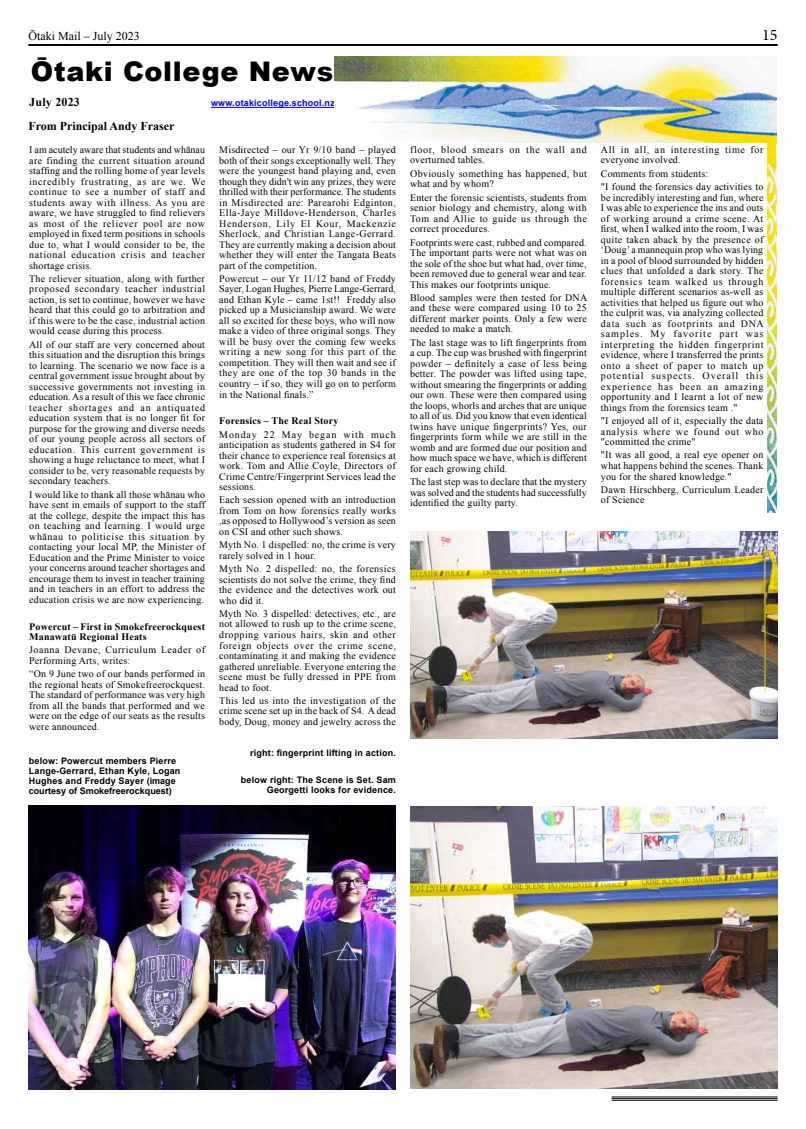
<style>
.page{position:relative;width:806px;height:1129px;background:#fff}
.page>*{position:absolute;margin:0;border:0;box-sizing:border-box;transform-origin:0 0}
.t1{font:900 27px "Arial";letter-spacing:.025em;color:#000}
.t2{font:16px "Minion Pro";color:#000}
.t3{font:700 12px "Times New Roman";color:#000}
.t4{font:12px "Times New Roman";color:#000}
.t5{font:10px/10.5px "Times New Roman";letter-spacing:.015em;color:#000;text-align:justify}
.t6{font:700 10px/10.5px "Times New Roman";letter-spacing:.015em;color:#000}
.t7{font:10px/10.5px "Times New Roman";letter-spacing:.05em;color:#000}
.t8{font:10px/10.5px "Times New Roman";letter-spacing:.035em;color:#000}
.t9{font:10px/10.5px "Times New Roman";letter-spacing:.07em;color:#000}
.t10{font:10px/10.5px "Times New Roman";letter-spacing:.065em;color:#000}
.t11{font:700 9px/10px "Arial";letter-spacing:.02em;color:#000}
.t12{font:700 9px "Arial";letter-spacing:.02em;color:#00f}
</style>
<div class="page">
<hr style="left:611px;top:1096px;width:166px;height:1px;background:#000">
<hr style="left:611px;top:1098px;width:166px;height:1px;background:#000">
<hr style="left:611px;top:1099px;width:166px;height:1px;background:#000">
<hr style="left:28px;top:44px;width:749px;height:2px;background:#000">
<hr style="left:211px;top:107px;width:123px;height:1px;background:#00f">
<img style="left:767px;top:143px;width:9px;height:369px">
<img style="left:334px;top:57px;width:442px;height:86px">
<img style="left:28px;top:805px;width:367px;height:284px">
<img style="left:410px;top:806px;width:367px;height:281px">
<img style="left:410px;top:531px;width:367px;height:207px">
<p class="t4" style="left:28px;top:28px;width:113px">Ōtaki Mail – July 2023</p>
<h2 class="t2" style="left:761px;top:24px;width:17px">15</h2>
<h1 class="t1" style="left:31px;top:51px;width:304px">Ōtaki College News</h1>
<p class="t3" style="left:29px;top:94px;width:52px">July 2023</p>
<p class="t12" style="left:211px;top:97px;width:125px">www.otakicollege.school.nz</p>
<p class="t3" style="left:28px;top:117px;width:148px">From Principal Andy Fraser</p>
<p class="t5" style="left:29px;top:144px;width:177px">I am acutely aware that students and whānau are finding the current situation around staffing and the rolling home of year levels incredibly frustrating, as are we. We continue to see a number of staff and students away with illness. As you are aware, we have struggled to find relievers as most of the reliever pool are now employed in fixed term positions in schools due to, what I would consider to be, the national education crisis and teacher shortage crisis.</p>
<p class="t5" style="left:29px;top:273px;width:177px">The reliever situation, along with further proposed secondary teacher industrial action, is set to continue, however we have heard that this could go to arbitration and if this were to be the case, industrial action would cease during this process.</p>
<p class="t5" style="left:29px;top:339px;width:177px">All of our staff are very concerned about this situation and the disruption this brings to learning. The scenario we now face is a central government issue brought about by successive governments not investing in education. As a result of this we face chronic teacher shortages and an antiquated education system that is no longer fit for purpose for the growing and diverse needs of our young people across all sectors of education. This current government is showing a huge reluctance to meet, what I consider to be, very reasonable requests by secondary teachers.</p>
<p class="t5" style="left:29px;top:489px;width:177px">I would like to thank all those whānau who have sent in emails of support to the staff at the college, despite the impact this has on teaching and learning. I would urge whānau to politicise this situation by contacting your local MP, the Minister of Education and the Prime Minister to voice your concerns around teacher shortages and encourage them to invest in teacher training and in teachers in an effort to address the education crisis we are now experiencing.</p>
<p class="t6" style="left:29px;top:620px;width:177px">Powercut – First in Smokefreerockquest<br>Manawatū Regional Heats</p>
<p class="t7" style="left:29px;top:644px;width:177px">Joanna Devane, Curriculum Leader of<br>Performing Arts, writes:</p>
<p class="t5" style="left:29px;top:668px;width:177px">“On 9 June two of our bands performed in the regional heats of Smokefreerockquest.<br>The standard of performance was very high from all the bands that performed and we were on the edge of our seats as the results were announced.</p>
<p class="t10" style="left:600px;top:144px;width:164px">All in all, an interesting time for everyone involved.</p>
<p class="t5" style="left:600px;top:167px;width:164px;line-height:13.3px">Comments from students:<br>"I found the forensics day activities to</p>
<p class="t5" style="left:600px;top:192px;width:164px">be incredibly interesting and fun, where I was able to experience the ins and outs of working around a crime scene. At first, when I walked into the room, I was quite taken aback by the presence of ‘Doug’ a mannequin prop who was lying in a pool of blood surrounded by hidden clues that unfolded a dark story. The forensics team walked us through multiple different scenarios as-well as activities that helped us figure out who the culprit was, via analyzing collected data such as footprints and DNA samples. My favorite part was interpreting the hidden fingerprint evidence, where I transferred the prints onto a sheet of paper to match up potential suspects. Overall this experience has been an amazing opportunity and I learnt a lot of new things from the forensics team ."</p>
<p class="t5" style="left:600px;top:415px;width:164px">"I enjoyed all of it, especially the data analysis where we found out who "committed the crime"</p>
<p class="t5" style="left:600px;top:449px;width:164px">"It was all good, a real eye opener on what happens behind the scenes. Thank you for the shared knowledge."</p>
<p class="t5" style="left:600px;top:484px;width:164px">Dawn Hirschberg, Curriculum Leader of Science</p>
<p class="t9" style="left:410px;top:144px;width:178px">floor, blood smears on the wall and overturned tables.</p>
<p class="t8" style="left:410px;top:168px;width:178px">Obviously something has happened, but what and by whom?</p>
<p class="t5" style="left:410px;top:192px;width:178px">Enter the forensic scientists, students from senior biology and chemistry, along with Tom and Allie to guide us through the correct procedures.</p>
<p class="t5" style="left:410px;top:237px;width:178px">Footprints were cast, rubbed and compared.<br>The important parts were not what was on the sole of the shoe but what had, over time, been removed due to general wear and tear.<br>This makes our footprints unique.</p>
<p class="t5" style="left:410px;top:292px;width:178px">Blood samples were then tested for DNA and these were compared using 10 to 25 different marker points. Only a few were needed to make a match.</p>
<p class="t5" style="left:410px;top:337px;width:178px">The last stage was to lift fingerprints from a cup. The cup was brushed with fingerprint powder – definitely a case of less being better. The powder was lifted using tape, without smearing the fingerprints or adding our own. These were then compared using the loops, whorls and arches that are unique to all of us. Did you know that even identical twins have unique fingerprints? Yes, our fingerprints form while we are still in the womb and are formed due our position and how much space we have, which is different for each growing child.</p>
<p class="t5" style="left:410px;top:476px;width:178px">The last step was to declare that the mystery was solved and the students had successfully identified the guilty party.</p>
<p class="t5" style="left:219px;top:144px;width:178px">Misdirected – our Yr 9/10 band – played both of their songs exceptionally well. They were the youngest band playing and, even though they didn't win any prizes, they were thrilled with their performance. The students in Misdirected are: Parearohi Edginton, Ella-Jaye Milldove-Henderson, Charles Henderson, Lily El Kour, Mackenzie Sherlock, and Christian Lange-Gerrard.<br>They are currently making a decision about whether they will enter the Tangata Beats part of the competition.</p>
<p class="t5" style="left:219px;top:273px;width:178px">Powercut – our Yr 11/12 band of Freddy Sayer, Logan Hughes, Pierre Lange-Gerrard, and Ethan Kyle – came 1st!! Freddy also picked up a Musicianship award. We were all so excited for these boys, who will now make a video of three original songs. They will be busy over the coming few weeks writing a new song for this part of the competition. They will then wait and see if they are one of the top 30 bands in the country – if so, they will go on to perform in the National finals.”</p>
<p class="t6" style="left:219px;top:415px;width:121px">Forensics – The Real Story</p>
<p class="t5" style="left:219px;top:428px;width:178px">Monday 22 May began with much anticipation as students gathered in S4 for their chance to experience real forensics at work. Tom and Allie Coyle, Directors of Crime Centre/Fingerprint Services lead the sessions.</p>
<p class="t5" style="left:219px;top:494px;width:178px">Each session opened with an introduction from Tom on how forensics really works ,as opposed to Hollywood’s version as seen on CSI and other such shows.</p>
<p class="t5" style="left:219px;top:539px;width:178px">Myth No. 1 dispelled: no, the crime is very rarely solved in 1 hour.</p>
<p class="t5" style="left:219px;top:563px;width:178px">Myth No. 2 dispelled: no, the forensics scientists do not solve the crime, they find the evidence and the detectives work out who did it.</p>
<p class="t5" style="left:219px;top:608px;width:178px">Myth No. 3 dispelled: detectives, etc., are not allowed to rush up to the crime scene, dropping various hairs, skin and other foreign objects over the crime scene, contaminating it and making the evidence gathered unreliable. Everyone entering the scene must be fully dressed in PPE from head to foot.</p>
<p class="t5" style="left:219px;top:695px;width:178px">This led us into the investigation of the crime scene set up in the back of S4. A dead body, Doug, money and jewelry across the</p>
<p class="t11" style="left:29px;top:755px;width:153px">below: Powercut members Pierre<br>Lange-Gerrard, Ethan Kyle, Logan<br>Hughes and Freddy Sayer (image courtesy of Smokefreerockquest)</p>
<p class="t11" style="left:250px;top:747px;width:147px">right: fingerprint lifting in action.</p>
<p class="t11" style="left:241px;top:775px;width:156px;text-align:right">below right: The Scene is Set. Sam<br>Georgetti looks for evidence.</p>
</div>
